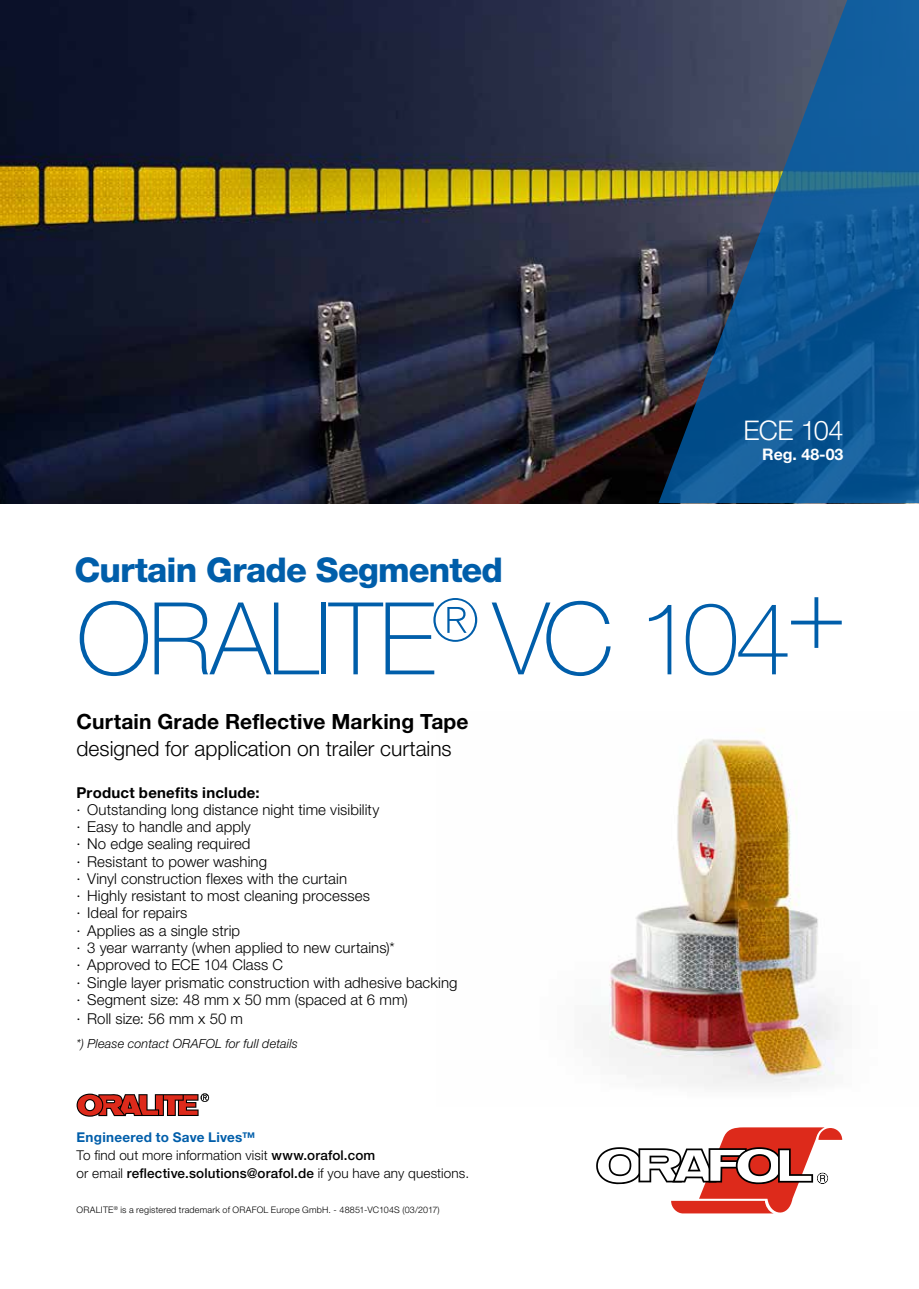
<style>
.page{position:relative;width:919px;height:1289px;background:#fff}
.page>*{position:absolute;margin:0;border:0;box-sizing:border-box;transform-origin:0 0}
.t1{font:100 100.5px "Helvetica Neue LT Std";letter-spacing:-.025em;color:#005eaa}
.t2{font:800 34.2px "Helvetica Neue LT Std";letter-spacing:-.025em;color:#005eaa}
.t3{font:300 27.15px "Helvetica Neue LT Std";letter-spacing:-.02em;color:#fff}
.t4{font:300 21px "Helvetica Neue LT Std";color:#000}
.t5{font:700 21px "Helvetica Neue LT Std";letter-spacing:.005em;color:#000}
.t6{font:700 15.9px "Helvetica Neue LT Std";color:#fff}
.t7{font:300 15px/17.2px "Helvetica Neue LT Std";letter-spacing:.005em;color:#000}
.t8{font:700 15px "Helvetica Neue LT Std";letter-spacing:.015em;color:#000}
.t9{font:300 13.5px/18px "Helvetica Neue LT Std";letter-spacing:.01em;color:#000}
.t10{font:italic 300 12.6px "Helvetica Neue LT Std";letter-spacing:.01em;color:#000}
.t11{font:300 9px "Helvetica Neue LT Std";letter-spacing:.025em;color:#000}
.s1{font-weight:700;color:#005eaa}
.s2{font-weight:500}
</style>
<div class="page">
<img style="left:608px;top:729px;width:233px;height:358px">
<img style="left:0;top:0;width:658px;height:503px">
<svg style="left:596px;top:1127px;width:246px;height:87px"></svg>
<svg style="left:658px;top:0;width:260px;height:503px;background:#24537d"></svg>
<svg style="left:77px;top:1093px;width:132px;height:23px"></svg>
<h2 class="t2" style="left:74px;top:549px;width:430px">Curtain Grade Segmented</h2>
<h3 class="t3" style="left:743px;top:414px;width:101px">ECE 104</h3>
<p class="t6" style="left:762px;top:444px;width:83px">Reg. 48-03</p>
<h1 class="t1" style="left:77px;top:581px;width:771px">ORALITE<sup>®</sup> VC 104+</h1>
<h3 class="t5" style="left:77px;top:708px;width:393px">Curtain Grade Reflective Marking Tape</h3>
<h3 class="t4" style="left:77px;top:735px;width:376px">designed for application on trailer curtains</h3>
<p class="t8" style="left:77px;top:783px;width:185px">Product benefits include:</p>
<p class="t7" style="left:77px;top:800px;width:382px">· Outstanding long distance night time visibility<br>· Easy to handle and apply<br>· No edge sealing required<br>· Resistant to power washing<br>· Vinyl construction flexes with the curtain<br>· Highly resistant to most cleaning processes<br>· Ideal for repairs<br>· Applies as a single strip<br>· 3 year warranty (when applied to new curtains)*<br>· Approved to ECE 104 Class C<br>· Single layer prismatic construction with adhesive backing · Segment size: 48 mm x 50 mm (spaced at 6 mm)</p>
<p class="t7" style="left:77px;top:1009px;width:168px">· Roll size: 56 mm x 50 m</p>
<p class="t10" style="left:77px;top:1036px;width:223px">*) Please contact ORAFOL for full details</p>
<p class="t9" style="left:77px;top:1127px;width:394px"><span class="s1">Engineered to Save Lives™<br></span>To find out more information visit <span class="s2">www.orafol.com<br></span>or email <span class="s2">reflective.solutions@orafol.de</span> if you have any questions.</p>
<p class="t11" style="left:77px;top:1203px;width:365px">ORALITE<sup>®</sup> is a registered trademark of ORAFOL Europe GmbH. - 48851-VC104S (03/2017)</p>
</div>
